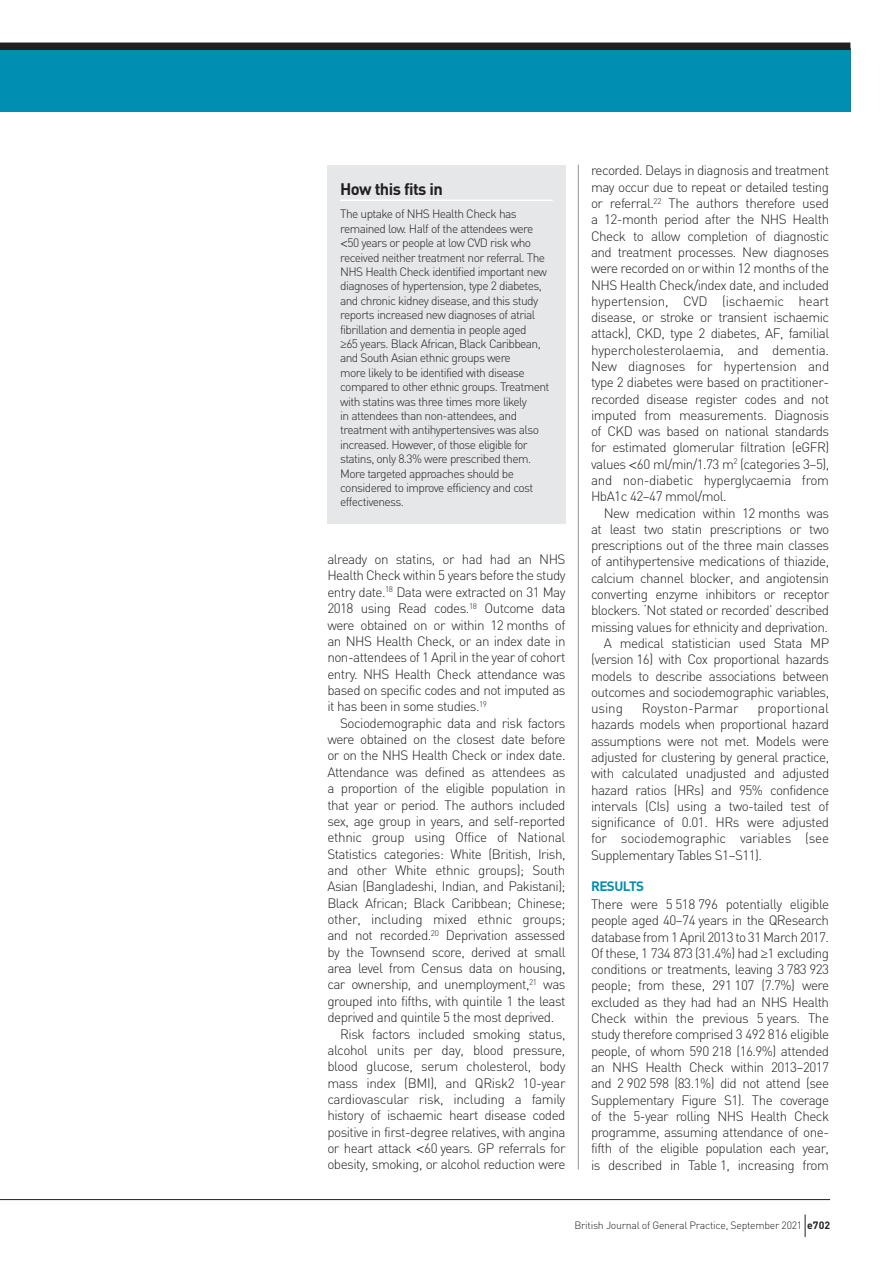
<style>
.page{position:relative;width:893px;height:1263px;background:#fff}
.page>*{position:absolute;margin:0;border:0;box-sizing:border-box;transform-origin:0 0}
.t1{font:700 16.5px "DIN";letter-spacing:-.035em;color:#231f20}
.t2{font:300 13.5px/16.4px "DIN";letter-spacing:-.04em;color:#231f20;text-align:justify}
.t3{font:300 13.5px "DIN";letter-spacing:-.01em;color:#231f20}
.t4{font:700 13.5px "DIN";letter-spacing:-.04em;color:#008fb3}
.t5{font:300 12px/14.4px "DIN";letter-spacing:-.05em;color:#231f20}
.t6{font:300 10.5px "DIN";letter-spacing:-.025em;color:#231f20}
.s1{font-family:"Helvetica"}
.s2{font-weight:700}
</style>
<div class="page">
<div style="left:0;top:48px;width:850px;height:63px;background:#008fb3"></div>
<div style="left:0;top:43px;width:850px;height:7px;background:#231f20"></div>
<hr style="left:578px;top:165px;width:1px;height:1004px;background:#939598">
<div style="left:327px;top:165px;width:239px;height:358px;background:#e6e7e9"></div>
<hr style="left:340px;top:200px;width:213px;height:1px;background:#fff">
<hr style="left:0;top:1199px;width:830px;height:1px;background:#231f20">
<svg style="left:805px;top:1214px;width:1px;height:23px"></svg>
<p class="t1" style="left:340px;top:179px;width:104px">How this fits in</p>
<p class="t5" style="left:340px;top:207px;width:211px">The uptake of NHS Health Check has remained low. Half of the attendees were <span class="s1">&lt;</span>50 years or people at low CVD risk who received neither treatment nor referral. The NHS Health Check identified important new diagnoses of hypertension, type 2 diabetes, and chronic kidney disease, and this study reports increased new diagnoses of atrial fibrillation and dementia in people aged<br><span class="s1">≥</span>65 years. Black African, Black Caribbean, and South Asian ethnic groups were<br>more likely to be identified with disease compared to other ethnic groups. Treatment with statins was three times more likely<br>in attendees than non-attendees, and treatment with antihypertensives was also increased. However, of those eligible for statins, only 8.3% were prescribed them.<br>More targeted approaches should be considered to improve efficiency and cost effectiveness.</p>
<p class="t2" style="left:327px;top:551px;width:240px">already on statins, or had had an NHS Health Check within 5 years before the study entry date.<sup>18</sup> Data were extracted on 31 May 2018 using Read codes.<sup>18</sup> Outcome data were obtained on or within 12 months of an NHS Health Check, or an index date in non-attendees of 1 April in the year of cohort entry. NHS Health Check attendance was based on specific codes and not imputed as it has been in some studies.<sup>19</sup></p>
<p class="t2" style="left:340px;top:714px;width:227px">Sociodemographic data and risk factors</p>
<p class="t2" style="left:327px;top:731px;width:240px">were obtained on the closest date before</p>
<p class="t2" style="left:327px;top:747px;width:240px">or on the NHS Health Check or index date.</p>
<p class="t2" style="left:327px;top:764px;width:240px">Attendance was defined as attendees as</p>
<p class="t2" style="left:327px;top:780px;width:240px">a proportion of the eligible population in</p>
<p class="t2" style="left:327px;top:796px;width:240px">that year or period. The authors included</p>
<p class="t2" style="left:327px;top:813px;width:240px">sex, age group in years, and self-reported</p>
<p class="t2" style="left:327px;top:829px;width:240px">ethnic group using Office of National</p>
<p class="t2" style="left:327px;top:845px;width:240px">Statistics categories: White (British, Irish,</p>
<p class="t2" style="left:327px;top:862px;width:240px">and other White ethnic groups); South</p>
<p class="t2" style="left:327px;top:878px;width:240px">Asian (Bangladeshi, Indian, and Pakistani);</p>
<p class="t2" style="left:327px;top:894px;width:240px">Black African; Black Caribbean; Chinese;</p>
<p class="t2" style="left:327px;top:911px;width:240px">other, including mixed ethnic groups;</p>
<p class="t2" style="left:327px;top:927px;width:240px">and not recorded.<sup>20</sup> Deprivation assessed</p>
<p class="t2" style="left:327px;top:943px;width:240px">by the Townsend score, derived at small</p>
<p class="t2" style="left:327px;top:960px;width:240px">area level from Census data on housing,</p>
<p class="t2" style="left:327px;top:976px;width:240px">car ownership, and unemployment,<sup>21</sup> was</p>
<p class="t2" style="left:327px;top:993px;width:240px">grouped into fifths, with quintile 1 the least</p>
<p class="t2" style="left:327px;top:1009px;width:228px">deprived and quintile 5 the most deprived.</p>
<p class="t2" style="left:340px;top:1025px;width:227px">Risk factors included smoking status,</p>
<p class="t2" style="left:327px;top:1042px;width:239px">alcohol units per day, blood pressure,</p>
<p class="t2" style="left:327px;top:1058px;width:240px">blood glucose, serum cholesterol, body</p>
<p class="t2" style="left:327px;top:1074px;width:240px">mass index (BMI), and QRisk2 10-year</p>
<p class="t2" style="left:327px;top:1091px;width:240px">cardiovascular risk, including a family</p>
<p class="t2" style="left:327px;top:1107px;width:240px">history of ischaemic heart disease coded</p>
<p class="t2" style="left:327px;top:1123px;width:240px">positive in first-degree relatives, with angina</p>
<p class="t2" style="left:327px;top:1140px;width:240px">or heart attack <span class="s1">&lt;</span>60 years. GP referrals for</p>
<p class="t2" style="left:327px;top:1156px;width:240px">obesity, smoking, or alcohol reduction were</p>
<p class="t2" style="left:591px;top:162px;width:240px">recorded. Delays in diagnosis and treatment may occur due to repeat or detailed testing or referral.<sup>22</sup> The authors therefore used a 12-month period after the NHS Health Check to allow completion of diagnostic and treatment processes. New diagnoses were recorded on or within 12 months of the NHS Health Check/index date, and included hypertension, CVD (ischaemic heart disease, or stroke or transient ischaemic attack), CKD, type 2 diabetes, AF, familial hypercholesterolaemia, and dementia.<br>New diagnoses for hypertension and type 2 diabetes were based on practitioner&shy;recorded disease register codes and not imputed from measurements. Diagnosis of CKD was based on national standards for estimated glomerular filtration (eGFR) values <span class="s1">&lt;</span>60 ml/min/1.73 m<sup>2</sup> (categories 3–5), and non-diabetic hyperglycaemia from HbA1c 42–47 mmol/mol.</p>
<p class="t2" style="left:604px;top:504px;width:227px">New medication within 12 months was</p>
<p class="t2" style="left:591px;top:521px;width:240px">at least two statin prescriptions or two</p>
<p class="t2" style="left:591px;top:537px;width:240px">prescriptions out of the three main classes</p>
<p class="t2" style="left:591px;top:553px;width:240px">of antihypertensive medications of thiazide,</p>
<p class="t2" style="left:591px;top:570px;width:240px">calcium channel blocker, and angiotensin</p>
<p class="t2" style="left:591px;top:586px;width:240px">converting enzyme inhibitors or receptor</p>
<p class="t2" style="left:591px;top:602px;width:240px">blockers. ‘Not stated or recorded’ described</p>
<p class="t2" style="left:591px;top:618px;width:238px">missing values for ethnicity and deprivation.</p>
<p class="t2" style="left:604px;top:635px;width:227px">A medical statistician used Stata MP</p>
<p class="t2" style="left:591px;top:651px;width:240px">(version 16) with Cox proportional hazards</p>
<p class="t2" style="left:591px;top:667px;width:240px">models to describe associations between</p>
<p class="t2" style="left:591px;top:684px;width:240px">outcomes and sociodemographic variables,</p>
<p class="t2" style="left:591px;top:700px;width:33px">using</p>
<p class="t3" style="left:642px;top:700px;width:98px">Royston-Parmar</p>
<p class="t2" style="left:591px;top:700px;width:240px;text-indent:167px">proportional hazards models when proportional hazard assumptions were not met. Models were adjusted for clustering by general practice, with calculated unadjusted and adjusted hazard ratios (HRs) and 95% confidence intervals (CIs) using a two-tailed test of significance of 0.01. HRs were adjusted for sociodemographic variables (see Supplementary Tables S1–S11).</p>
<p class="t4" style="left:591px;top:877px;width:55px">RESULTS</p>
<p class="t2" style="left:591px;top:896px;width:240px">There were 5 518 796 potentially eligible people aged 40–74 years in the QResearch database from 1 April 2013 to 31 March 2017.<br>Of these, 1 734 873 (31.4%) had <span class="s1">≥</span>1 excluding conditions or treatments, leaving 3 783 923 people; from these, 291 107 (7.7%) were excluded as they had had an NHS Health Check within the previous 5 years. The study therefore comprised 3 492 816 eligible people, of whom 590 218 (16.9%) attended an NHS Health Check within 2013–2017 and 2 902 598 (83.1%) did not attend (see Supplementary Figure S1). The coverage of the 5-year rolling NHS Health Check programme, assuming attendance of one&shy;fifth of the eligible population each year, is described in Table 1, increasing from</p>
<p class="t6" style="left:574px;top:1219px;width:257px">British Journal of General Practice, September 2021 <span class="s2">e702</span></p>
</div>
